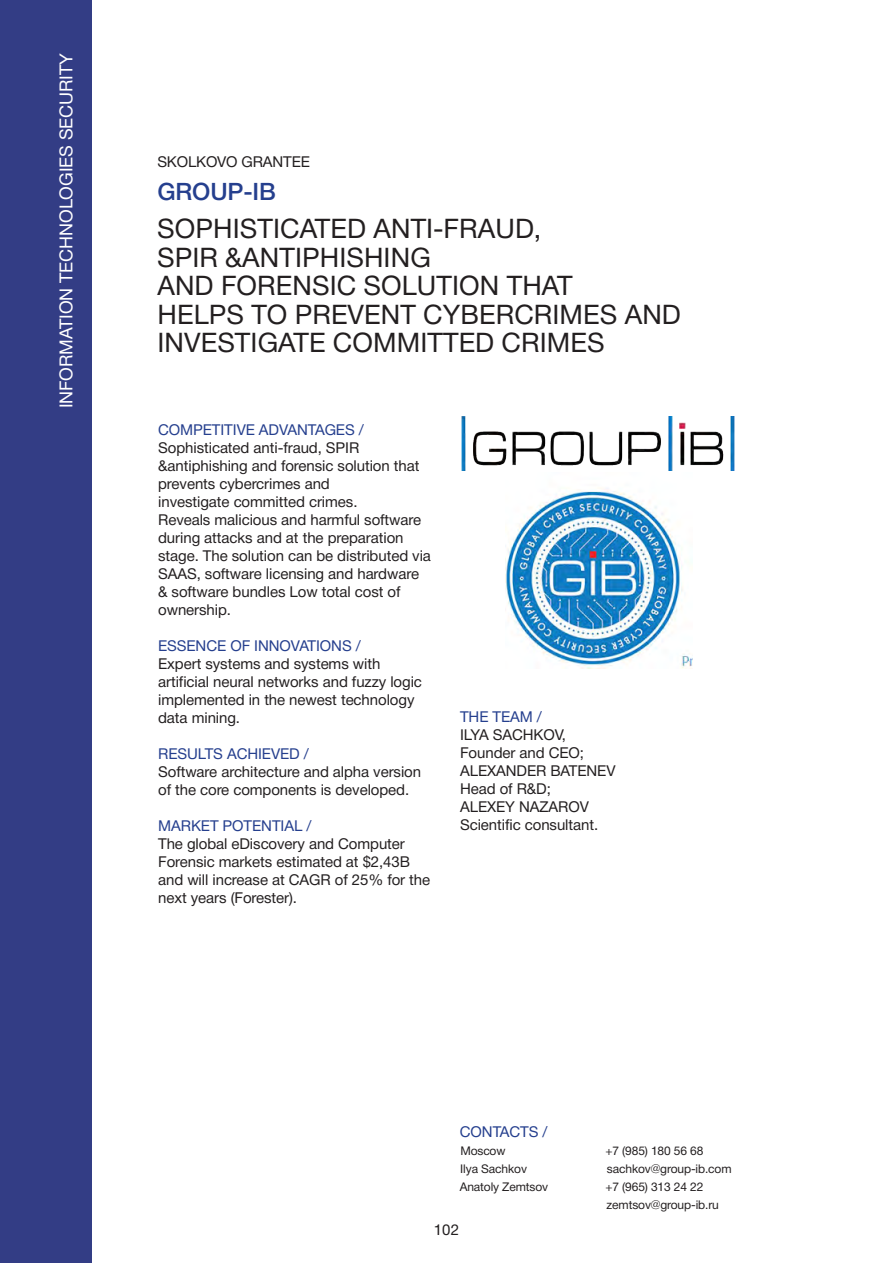
<style>
.page{position:relative;width:893px;height:1263px;background:#fff}
.page>*{position:absolute;margin:0;border:0;box-sizing:border-box;transform-origin:0 0}
.заголовок_большой{font:27px "Helvetica Neue Cyr";letter-spacing:.005em;color:#231f20}
.название_организации{font:500 24px "Helvetica Neue Cyr";letter-spacing:-.005em;color:#253f8e}
.основной{font:18px "Helvetica Neue Cyr";letter-spacing:-.005em;color:#fff}
.основной-2{font:15px/18px "Helvetica Neue Cyr";letter-spacing:-.005em;color:#231f20}
.подзаголовок{font:15px "Helvetica Neue Cyr";letter-spacing:-.005em;color:#253f8e}
.грандополучатель{font:15px "Helvetica Neue Cyr";letter-spacing:-.01em;color:#231f20}
.адрес{font:12px "Helvetica Neue Cyr";letter-spacing:-.01em;color:#231f20}
</style>
<div class="page">
<img style="left:506px;top:488px;width:187px;height:180px">
<img style="left:461px;top:417px;width:274px;height:54px">
<div style="left:0;top:0;width:91px;height:1263px;background:#333d85"></div>
<p class="основной" style="left:56px;top:408px;width:356px;rotate:-90deg">INFORMATION TECHNOLOGIES SECURITY</p>
<p class="грандополучатель" style="left:157px;top:153px;width:154px">SKOLKOVO GRANTEE</p>
<p class="название_организации" style="left:157px;top:178px;width:120px">GROUP-IB</p>
<p class="заголовок_большой" style="left:157px;top:214px;width:386px">SOPHISTICATED ANTI-FRAUD,</p>
<p class="заголовок_большой" style="left:157px;top:242px;width:275px">SPIR &amp;ANTIPHISHING</p>
<p class="заголовок_большой" style="left:157px;top:271px;width:417px">AND FORENSIC SOLUTION THAT</p>
<p class="заголовок_большой" style="left:158px;top:299px;width:525px">HELPS TO PREVENT CYBERCRIMES AND</p>
<p class="заголовок_большой" style="left:157px;top:328px;width:449px">INVESTIGATE COMMITTED CRIMES</p>
<p class="подзаголовок" style="left:158px;top:422px;width:207px">COMPETITIVE ADVANTAGES /</p>
<p class="основной-2" style="left:158px;top:439px;width:263px">Sophisticated anti-fraud, SPIR &amp;antiphishing and forensic solution that prevents cybercrimes and</p>
<p class="основной-2" style="left:158px;top:493px;width:201px">investigate committed crimes.</p>
<p class="основной-2" style="left:158px;top:511px;width:274px">Reveals malicious and harmful software during attacks and at the preparation stage. The solution can be distributed via SAAS, software licensing and hardware &amp; software bundles Low total cost of ownership.</p>
<p class="подзаголовок" style="left:158px;top:638px;width:204px">ESSENCE OF INNOVATIONS /</p>
<p class="основной-2" style="left:158px;top:655px;width:265px">Expert systems and systems with artificial neural networks and fuzzy logic implemented in the newest technology data mining.</p>
<p class="подзаголовок" style="left:158px;top:746px;width:152px">RESULTS ACHIEVED /</p>
<p class="основной-2" style="left:158px;top:763px;width:265px">Software architecture and alpha version of the core components is developed.</p>
<p class="подзаголовок" style="left:158px;top:818px;width:155px">MARKET POTENTIAL /</p>
<p class="основной-2" style="left:158px;top:835px;width:274px">The global eDiscovery and Computer Forensic markets estimated at $2,43B and will increase at CAGR of 25% for the next years (Forester).</p>
<p class="подзаголовок" style="left:460px;top:709px;width:83px">THE TEAM /</p>
<p class="основной-2" style="left:460px;top:726px;width:108px">ILYA SACHKOV,</p>
<p class="основной-2" style="left:460px;top:744px;width:125px">Founder and CEO;</p>
<p class="основной-2" style="left:460px;top:762px;width:157px">ALEXANDER BATENEV</p>
<p class="основной-2" style="left:460px;top:780px;width:92px">Head of R&amp;D;</p>
<p class="основной-2" style="left:460px;top:798px;width:130px">ALEXEY NAZAROV</p>
<p class="основной-2" style="left:460px;top:816px;width:140px">Scientific consultant.</p>
<p class="подзаголовок" style="left:460px;top:1123px;width:89px">CONTACTS /</p>
<p class="адрес" style="left:460px;top:1144px;width:47px">Moscow</p>
<p class="адрес" style="left:460px;top:1162px;width:68px">Ilya Sachkov</p>
<p class="адрес" style="left:460px;top:1180px;width:90px">Anatoly Zemtsov</p>
<p class="основной-2" style="left:434px;top:1221px;width:27px">102</p>
<p class="адрес" style="left:605px;top:1144px;width:100px">+7 (985) 180 56 68</p>
<p class="адрес" style="left:607px;top:1162px;width:126px">sachkov@group-ib.com</p>
<p class="адрес" style="left:605px;top:1180px;width:100px">+7 (965) 313 24 22</p>
<p class="адрес" style="left:607px;top:1198px;width:114px">zemtsov@group-ib.ru</p>
</div>
